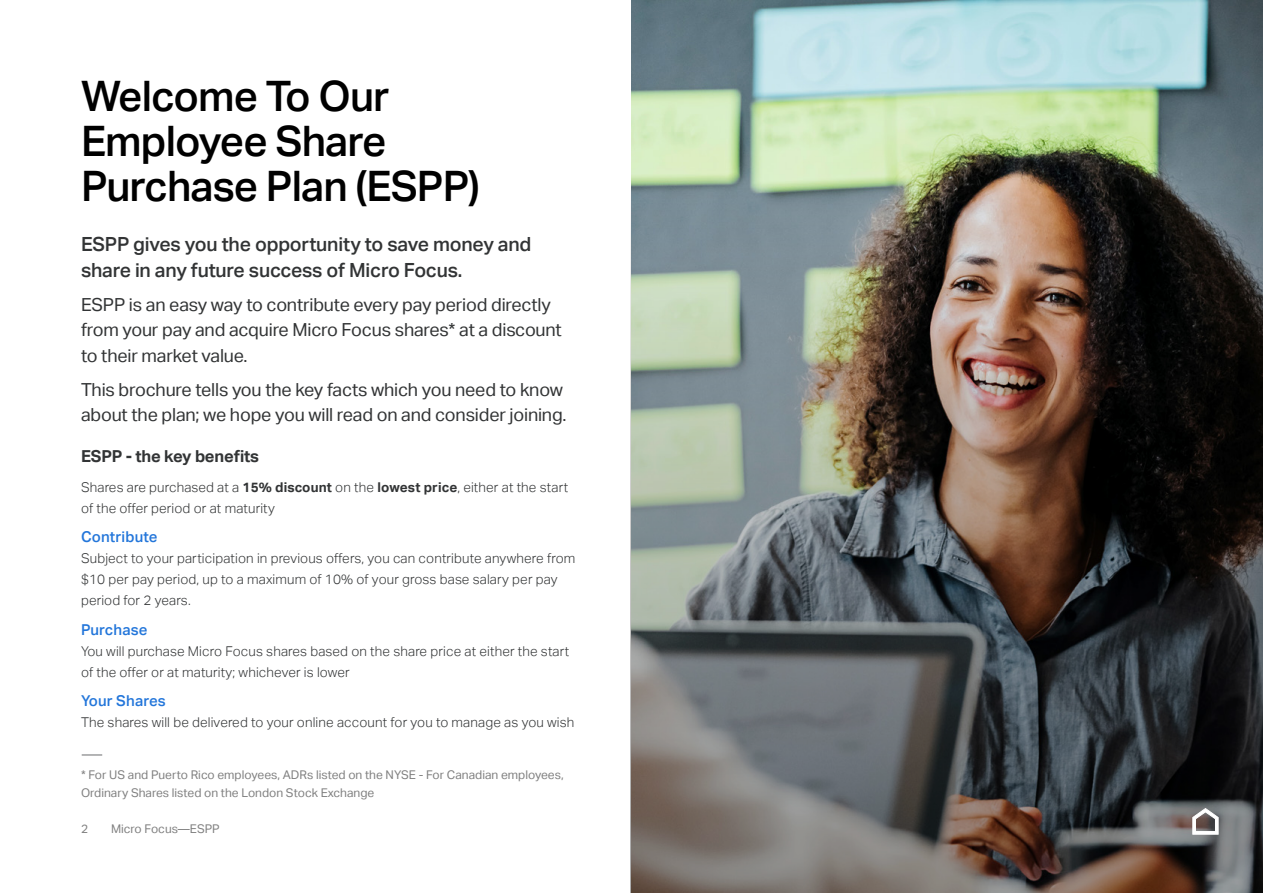
<style>
.page{position:relative;width:1263px;height:893px;background:#fff}
.page>*{position:absolute;margin:0;border:0;box-sizing:border-box;transform-origin:0 0}
.t1{font:500 42px/45px "Aktiv Grotesk";letter-spacing:-.02em;color:#000}
.t2{font:500 19.5px/25.5px "Aktiv Grotesk";letter-spacing:-.01em;color:#323435}
.t3{font:18px/25.5px "Aktiv Grotesk";letter-spacing:-.01em;color:#323435}
.t4{font:700 16.5px "Aktiv Grotesk";letter-spacing:-.01em;color:#323435}
.t5{font:500 15px "Aktiv Grotesk";letter-spacing:.01em;color:#2376da}
.t6{font:300 13.5px/21px "Aktiv Grotesk";letter-spacing:.01em;color:#323435}
.t7{font:12px/18px "Aktiv Grotesk";color:#808080}
.s1{font-weight:700}
</style>
<div class="page">
<img style="left:631px;top:0;width:632px;height:183px">
<img style="left:630px;top:183px;width:633px;height:710px">
<hr style="left:82px;top:754px;width:20px;height:2px;background:#9c9d9e">
<svg style="left:1192px;top:808px;width:26px;height:27px"></svg>
<h1 class="t1" style="left:81px;top:74px;width:400px">Welcome To Our<br>Employee Share<br>Purchase Plan (ESPP)</h1>
<h2 class="t2" style="left:81px;top:232px;width:452px">ESPP gives you the opportunity to save money and share in any future success of Micro Focus.</h2>
<h3 class="t3" style="left:81px;top:292px;width:482px">ESPP is an easy way to contribute every pay period directly from your pay and acquire Micro Focus shares* at a discount to their market value.</h3>
<h3 class="t3" style="left:81px;top:377px;width:487px">This brochure tells you the key facts which you need to know about the plan; we hope you will read on and consider joining.</h3>
<p class="t4" style="left:81px;top:447px;width:180px">ESPP - the key benefits</p>
<p class="t6" style="left:81px;top:477px;width:489px">Shares are purchased at a <span class="s1">15% discount</span> on the <span class="s1">lowest price</span>, either at the start of the offer period or at maturity</p>
<p class="t5" style="left:81px;top:528px;width:78px">Contribute</p>
<p class="t6" style="left:81px;top:548px;width:496px">Subject to your participation in previous offers, you can contribute anywhere from $10 per pay period, up to a maximum of 10% of your gross base salary per pay period for 2 years.</p>
<p class="t5" style="left:81px;top:621px;width:68px">Purchase</p>
<p class="t6" style="left:81px;top:641px;width:490px">You will purchase Micro Focus shares based on the share price at either the start of the offer or at maturity; whichever is lower</p>
<p class="t5" style="left:81px;top:692px;width:86px">Your Shares</p>
<p class="t6" style="left:81px;top:712px;width:495px">The shares will be delivered to your online account for you to manage as you wish</p>
<p class="t7" style="left:81px;top:766px;width:484px">* For US and Puerto Rico employees, ADRs listed on the NYSE - For Canadian employees,<br>Ordinary Shares listed on the London Stock Exchange</p>
<p class="t7" style="left:81px;top:820px;width:9px">2</p>
<p class="t7" style="left:111px;top:820px;width:110px">Micro Focus—ESPP</p>
</div>
